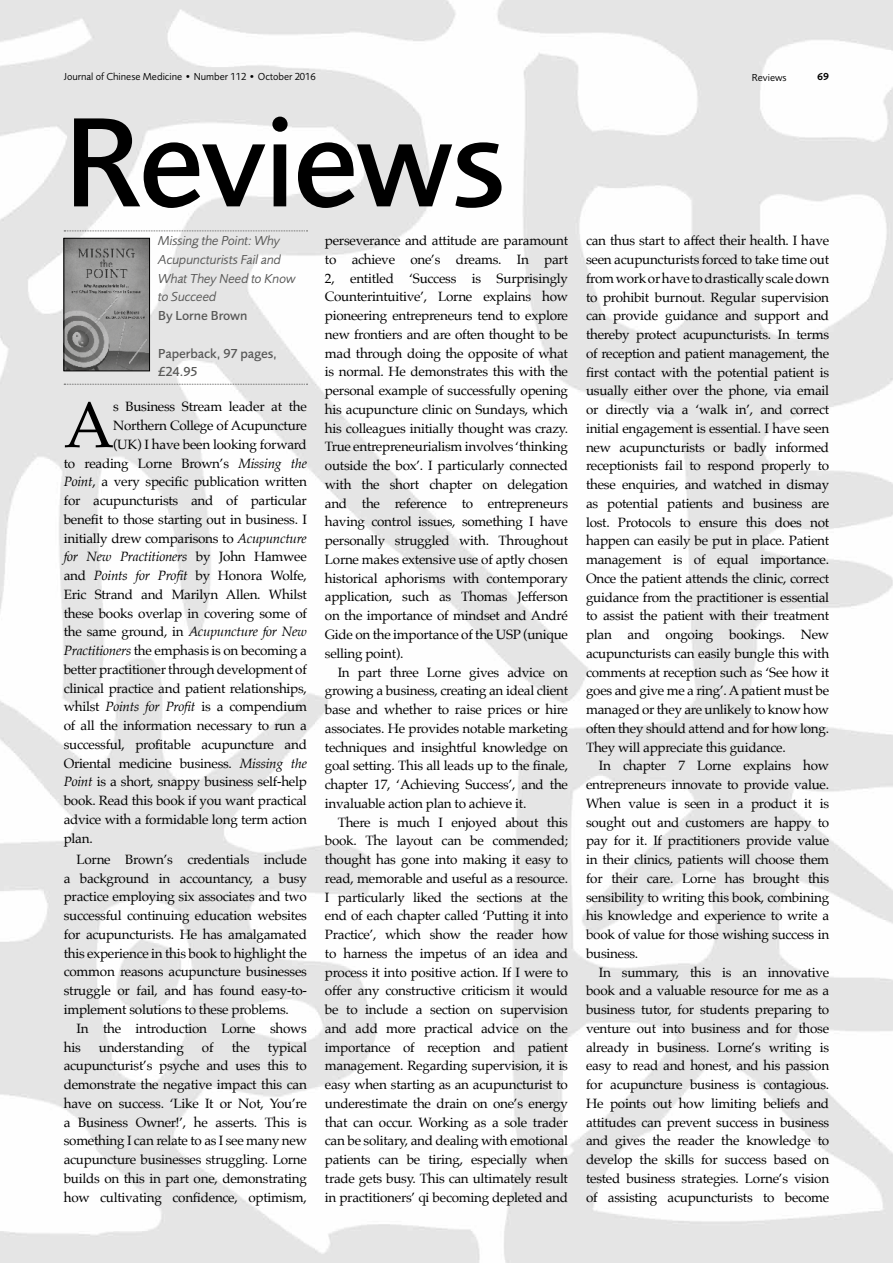
<style>
.page{position:relative;width:893px;height:1263px;background:#fff}
.page>*{position:absolute;margin:0;border:0;box-sizing:border-box;transform-origin:0 0}
.t1{font:500 131.85px "Foundry Sans";letter-spacing:-.02em;color:#000}
.t2{font:65.1px "Palatino";color:#000}
.t3{font:13.5px/18.8px "Palatino";letter-spacing:-.02em;color:#000;text-align:justify}
.t4{font:italic 13.5px/18.8px "Foundry Sans";letter-spacing:-.01em;color:#575756}
.t5{font:italic 13.5px "Palatino";letter-spacing:-.02em;color:#000}
.t6{font:500 13.5px/18.8px "Foundry Sans";letter-spacing:-.01em;color:#575756}
.t7{font:10.5px "Foundry Sans";color:#000}
.t8{font:600 10.5px "Foundry Sans";color:#000}
.s1{font-style:italic}
.s2{font-style:normal}
</style>
<div class="page">
<img style="left:0;top:0;width:893px;height:1263px">
<svg style="left:64px;top:231px;width:244px;height:1px"></svg>
<svg style="left:64px;top:384px;width:244px;height:1px"></svg>
<img style="left:66px;top:240px;width:82px;height:129px">
<div style="left:64px;top:238px;width:86px;height:133px;border:1px solid #000"></div>
<p class="t7" style="left:64px;top:71px;width:253px">Journal of Chinese Medicine • Number 112 • October 2016</p>
<p class="t7" style="left:752px;top:71px;width:36px">Reviews</p>
<p class="t8" style="left:817px;top:71px;width:14px">69</p>
<h1 class="t1" style="left:64px;top:86px;width:444px">Reviews</h1>
<p class="t4" style="left:158px;top:231px;width:139px">Missing the Point: Why<br>Acupuncturists Fail and<br>What They Need to Know to Succeed</p>
<p class="t6" style="left:158px;top:306px;width:91px">By Lorne Brown</p>
<p class="t6" style="left:158px;top:344px;width:120px">Paperback, 97 pages, £24.95</p>
<h2 class="t2" style="left:64px;top:371px;width:52px">A</h2>
<p class="t3" style="left:113px;top:397px;width:195px">s Business Stream leader at the</p>
<p class="t3" style="left:586px;top:231px;width:245px">can thus start to affect their health. I have seen acupuncturists forced to take time out from work or have to drastically scale down to prohibit burnout. Regular supervision can provide guidance and support and thereby protect acupuncturists. In terms of reception and patient management, the first contact with the potential patient is usually either over the phone, via email or directly via a ‘walk in’, and correct initial engagement is essential. I have seen new acupuncturists or badly informed receptionists fail to respond properly to these enquiries, and watched in dismay as potential patients and business are lost. Protocols to ensure this does not happen can easily be put in place. Patient management is of equal importance.<br>Once the patient attends the clinic, correct guidance from the practitioner is essential to assist the patient with their treatment plan and ongoing bookings. New acupuncturists can easily bungle this with comments at reception such as ‘See how it goes and give me a ring’. A patient must be managed or they are unlikely to know how often they should attend and for how long.<br>They will appreciate this guidance.</p>
<p class="t3" style="left:586px;top:756px;width:245px;text-indent:13px">In chapter 7 Lorne explains how entrepreneurs innovate to provide value.<br>When value is seen in a product it is sought out and customers are happy to pay for it. If practitioners provide value in their clinics, patients will choose them for their care. Lorne has brought this sensibility to writing this book, combining his knowledge and experience to write a book of value for those wishing success in business.</p>
<p class="t3" style="left:586px;top:962px;width:245px;text-indent:13px">In summary, this is an innovative book and a valuable resource for me as a business tutor, for students preparing to venture out into business and for those already in business. Lorne’s writing is easy to read and honest, and his passion for acupuncture business is contagious.<br>He points out how limiting beliefs and attitudes can prevent success in business and gives the reader the knowledge to develop the skills for success based on tested business strategies. Lorne’s vision of assisting acupuncturists to become</p>
<p class="t3" style="left:325px;top:231px;width:245px">perseverance and attitude are paramount to achieve one’s dreams. In part 2, entitled ‘Success is Surprisingly Counterintuitive’, Lorne explains how pioneering entrepreneurs tend to explore new frontiers and are often thought to be mad through doing the opposite of what is normal. He demonstrates this with the personal example of successfully opening his acupuncture clinic on Sundays, which his colleagues initially thought was crazy.<br>True entrepreneurialism involves ‘thinking outside the box’. I particularly connected with the short chapter on delegation and the reference to entrepreneurs having control issues, something I have personally struggled with. Throughout Lorne makes extensive use of aptly chosen historical aphorisms with contemporary application, such as Thomas Jefferson on the importance of mindset and André Gide on the importance of the USP (unique selling point).</p>
<p class="t3" style="left:325px;top:662px;width:245px;text-indent:13px">In part three Lorne gives advice on growing a business, creating an ideal client base and whether to raise prices or hire associates. He provides notable marketing techniques and insightful knowledge on goal setting. This all leads up to the finale, chapter 17, ‘Achieving Success’, and the invaluable action plan to achieve it.</p>
<p class="t3" style="left:325px;top:812px;width:245px;text-indent:13px">There is much I enjoyed about this book. The layout can be commended; thought has gone into making it easy to read, memorable and useful as a resource.<br>I particularly liked the sections at the end of each chapter called ‘Putting it into Practice’, which show the reader how to harness the impetus of an idea and process it into positive action. If I were to offer any constructive criticism it would be to include a section on supervision and add more practical advice on the importance of reception and patient management. Regarding supervision, it is easy when starting as an acupuncturist to underestimate the drain on one’s energy that can occur. Working as a sole trader can be solitary, and dealing with emotional patients can be tiring, especially when trade gets busy. This can ultimately result in practitioners’ qi becoming depleted and</p>
<p class="t3" style="left:113px;top:416px;width:195px">Northern College of Acupuncture</p>
<p class="t3" style="left:113px;top:435px;width:195px">(UK) I have been looking forward</p>
<p class="t3" style="left:64px;top:454px;width:245px">to reading Lorne Brown’s <span class="s1">Missing the</span></p>
<p class="t3" style="left:64px;top:472px;width:245px"><span class="s1">Point</span>, a very specific publication written</p>
<p class="t3" style="left:64px;top:491px;width:245px">for acupuncturists and of particular</p>
<p class="t3" style="left:64px;top:510px;width:245px">benefit to those starting out in business. I</p>
<p class="t3" style="left:64px;top:529px;width:245px">initially drew comparisons to <span class="s1">Acupuncture</span></p>
<p class="t5" style="left:64px;top:545px;width:245px">for New Practitioners <span class="s2">by John Hamwee</span></p>
<p class="t3" style="left:64px;top:566px;width:245px">and <span class="s1">Points for Profit</span> by Honora Wolfe,</p>
<p class="t3" style="left:64px;top:585px;width:245px">Eric Strand and Marilyn Allen. Whilst</p>
<p class="t3" style="left:64px;top:604px;width:245px">these books overlap in covering some of</p>
<p class="t5" style="left:64px;top:620px;width:245px"><span class="s2">the same ground, in</span> Acupuncture for New</p>
<p class="t3" style="left:64px;top:641px;width:245px"><span class="s1">Practitioners</span> the emphasis is on becoming a</p>
<p class="t3" style="left:64px;top:660px;width:245px">better practitioner through development of</p>
<p class="t3" style="left:64px;top:679px;width:245px">clinical practice and patient relationships,</p>
<p class="t3" style="left:64px;top:697px;width:245px">whilst <span class="s1">Points for Profit</span> is a compendium</p>
<p class="t3" style="left:64px;top:716px;width:245px">of all the information necessary to run a</p>
<p class="t3" style="left:64px;top:735px;width:245px">successful, profitable acupuncture and</p>
<p class="t3" style="left:64px;top:754px;width:245px">Oriental medicine business. <span class="s1">Missing the</span></p>
<p class="t3" style="left:64px;top:772px;width:245px"><span class="s1">Point</span> is a short, snappy business self-help</p>
<p class="t3" style="left:64px;top:791px;width:245px">book. Read this book if you want practical</p>
<p class="t3" style="left:64px;top:810px;width:245px">advice with a formidable long term action</p>
<p class="t3" style="left:64px;top:829px;width:30px">plan.</p>
<p class="t3" style="left:64px;top:850px;width:245px;text-indent:13px">Lorne Brown’s credentials include a background in accountancy, a busy practice employing six associates and two successful continuing education websites for acupuncturists. He has amalgamated this experience in this book to highlight the common reasons acupuncture businesses struggle or fail, and has found easy-to&shy;implement solutions to these problems.</p>
<p class="t3" style="left:64px;top:1019px;width:245px;text-indent:13px">In the introduction Lorne shows his</p>
<p class="t3" style="left:99px;top:1037px;width:87px">understanding</p>
<p class="t3" style="left:202px;top:1037px;width:13px">of</p>
<p class="t3" style="left:232px;top:1037px;width:20px">the</p>
<p class="t3" style="left:64px;top:1037px;width:245px;text-indent:204px">typical acupuncturist’s psyche and uses this to demonstrate the negative impact this can have on success. ‘Like It or Not, You’re a Business Owner!’, he asserts. This is something I can relate to as I see many new acupuncture businesses struggling. Lorne builds on this in part one, demonstrating how cultivating confidence, optimism,</p>
</div>
